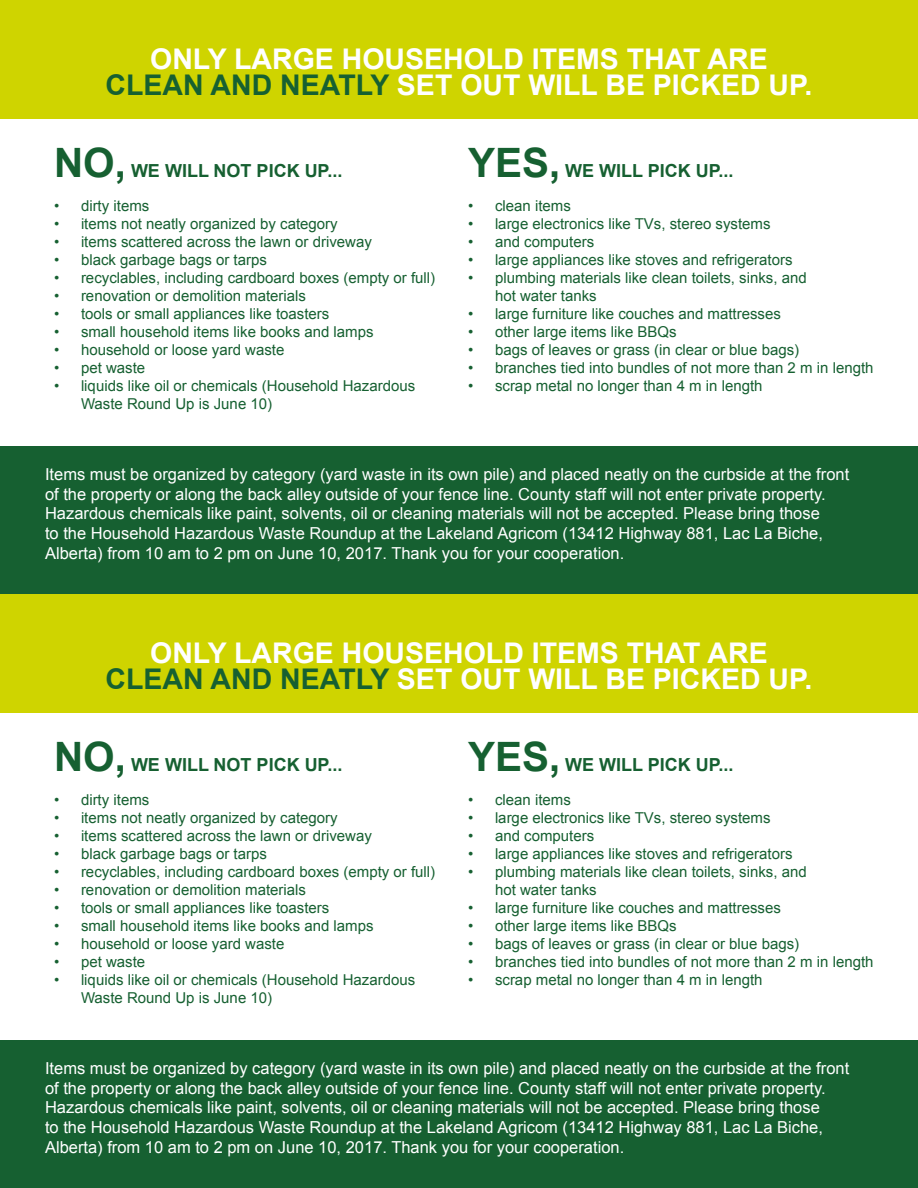
<style>
.page{position:relative;width:918px;height:1188px;background:#fff}
.page>*{position:absolute;margin:0;border:0;box-sizing:border-box;transform-origin:0 0}
.t1{font:700 40.5px "Arial";color:#166031}
.t2{font:700 28.5px "Arial";color:#fff}
.t3{font:700 18px "Arial";color:#166031}
.t4{font:16.5px/19.8px "Arial";color:#fff}
.t5{font:15px/18px "Arial";color:#166031}
.s1{color:#166031}
</style>
<div class="page">
<div style="left:0;top:0;width:918px;height:118px;background:#cfd400"></div>
<div style="left:0;top:446px;width:918px;height:148px;background:#166031"></div>
<div style="left:0;top:594px;width:918px;height:118px;background:#cfd400"></div>
<div style="left:0;top:1040px;width:918px;height:148px;background:#166031"></div>
<p class="t2" style="left:150px;top:40px;width:619px">ONLY LARGE HOUSEHOLD ITEMS THAT ARE</p>
<p class="t2" style="left:106px;top:66px;width:708px"><span class="s1">CLEAN AND NEATLY</span> SET OUT WILL BE PICKED UP.</p>
<p class="t1" style="left:54px;top:136px;width:74px">NO,</p>
<p class="t3" style="left:131px;top:159px;width:213px">WE WILL NOT PICK UP...</p>
<p class="t1" style="left:468px;top:136px;width:94px">YES,</p>
<p class="t3" style="left:565px;top:159px;width:170px">WE WILL PICK UP...</p>
<p class="t5" style="left:54px;top:197px;width:97px">• dirty items</p>
<p class="t5" style="left:54px;top:215px;width:285px">• items not neatly organized by category</p>
<p class="t5" style="left:54px;top:233px;width:319px">• items scattered across the lawn or driveway</p>
<p class="t5" style="left:54px;top:251px;width:214px">• black garbage bags or tarps</p>
<p class="t5" style="left:54px;top:269px;width:383px">• recyclables, including cardboard boxes (empty or full)</p>
<p class="t5" style="left:54px;top:287px;width:254px">• renovation or demolition materials</p>
<p class="t5" style="left:54px;top:305px;width:277px">• tools or small appliances like toasters</p>
<p class="t5" style="left:54px;top:323px;width:321px">• small household items like books and lamps</p>
<p class="t5" style="left:54px;top:341px;width:232px">• household or loose yard waste</p>
<p class="t5" style="left:54px;top:359px;width:93px">• pet waste</p>
<p class="t5" style="left:81px;top:377px;width:336px;text-indent:-27px">• liquids like oil or chemicals (Household Hazardous<br>Waste Round Up is June 10)</p>
<p class="t5" style="left:468px;top:197px;width:104px">• clean items</p>
<p class="t5" style="left:468px;top:215px;width:304px">• large electronics like TVs, stereo systems</p>
<p class="t5" style="left:468px;top:233px;width:128px">• and computers</p>
<p class="t5" style="left:468px;top:251px;width:326px">• large appliances like stoves and refrigerators</p>
<p class="t5" style="left:495px;top:269px;width:313px;text-indent:-27px">• plumbing materials like clean toilets, sinks, and hot water tanks</p>
<p class="t5" style="left:468px;top:305px;width:314px">• large furniture like couches and mattresses</p>
<p class="t5" style="left:468px;top:323px;width:210px">• other large items like BBQs</p>
<p class="t5" style="left:468px;top:341px;width:333px">• bags of leaves or grass (in clear or blue bags)</p>
<p class="t5" style="left:468px;top:359px;width:407px">• branches tied into bundles of not more than 2 m in length</p>
<p class="t5" style="left:468px;top:377px;width:296px">• scrap metal no longer than 4 m in length</p>
<p class="t4" style="left:45px;top:464px;width:806px">Items must be organized by category (yard waste in its own pile) and placed neatly on the curbside at the front of the property or along the back alley outside of your fence line. County staff will not enter private property.<br>Hazardous chemicals like paint, solvents, oil or cleaning materials will not be accepted. Please bring those<br>to the Household Hazardous Waste Roundup at the Lakeland Agricom (13412 Highway 881, Lac La Biche, Alberta) from 10 am to 2 pm on June 10, 2017. Thank you for your cooperation.</p>
<p class="t2" style="left:150px;top:634px;width:619px">ONLY LARGE HOUSEHOLD ITEMS THAT ARE</p>
<p class="t2" style="left:106px;top:660px;width:708px"><span class="s1">CLEAN AND NEATLY</span> SET OUT WILL BE PICKED UP.</p>
<p class="t1" style="left:54px;top:730px;width:74px">NO,</p>
<p class="t3" style="left:131px;top:753px;width:213px">WE WILL NOT PICK UP...</p>
<p class="t1" style="left:468px;top:730px;width:94px">YES,</p>
<p class="t3" style="left:565px;top:753px;width:170px">WE WILL PICK UP...</p>
<p class="t5" style="left:54px;top:791px;width:97px">• dirty items</p>
<p class="t5" style="left:54px;top:809px;width:285px">• items not neatly organized by category</p>
<p class="t5" style="left:54px;top:827px;width:319px">• items scattered across the lawn or driveway</p>
<p class="t5" style="left:54px;top:845px;width:214px">• black garbage bags or tarps</p>
<p class="t5" style="left:54px;top:863px;width:383px">• recyclables, including cardboard boxes (empty or full)</p>
<p class="t5" style="left:54px;top:881px;width:254px">• renovation or demolition materials</p>
<p class="t5" style="left:54px;top:899px;width:277px">• tools or small appliances like toasters</p>
<p class="t5" style="left:54px;top:917px;width:321px">• small household items like books and lamps</p>
<p class="t5" style="left:54px;top:935px;width:232px">• household or loose yard waste</p>
<p class="t5" style="left:54px;top:953px;width:93px">• pet waste</p>
<p class="t5" style="left:81px;top:971px;width:336px;text-indent:-27px">• liquids like oil or chemicals (Household Hazardous<br>Waste Round Up is June 10)</p>
<p class="t5" style="left:468px;top:791px;width:104px">• clean items</p>
<p class="t5" style="left:468px;top:809px;width:304px">• large electronics like TVs, stereo systems</p>
<p class="t5" style="left:468px;top:827px;width:128px">• and computers</p>
<p class="t5" style="left:468px;top:845px;width:326px">• large appliances like stoves and refrigerators</p>
<p class="t5" style="left:495px;top:863px;width:313px;text-indent:-27px">• plumbing materials like clean toilets, sinks, and hot water tanks</p>
<p class="t5" style="left:468px;top:899px;width:314px">• large furniture like couches and mattresses</p>
<p class="t5" style="left:468px;top:917px;width:210px">• other large items like BBQs</p>
<p class="t5" style="left:468px;top:935px;width:333px">• bags of leaves or grass (in clear or blue bags)</p>
<p class="t5" style="left:468px;top:953px;width:407px">• branches tied into bundles of not more than 2 m in length</p>
<p class="t5" style="left:468px;top:971px;width:296px">• scrap metal no longer than 4 m in length</p>
<p class="t4" style="left:45px;top:1058px;width:806px">Items must be organized by category (yard waste in its own pile) and placed neatly on the curbside at the front of the property or along the back alley outside of your fence line. County staff will not enter private property.<br>Hazardous chemicals like paint, solvents, oil or cleaning materials will not be accepted. Please bring those<br>to the Household Hazardous Waste Roundup at the Lakeland Agricom (13412 Highway 881, Lac La Biche, Alberta) from 10 am to 2 pm on June 10, 2017. Thank you for your cooperation.</p>
</div>
